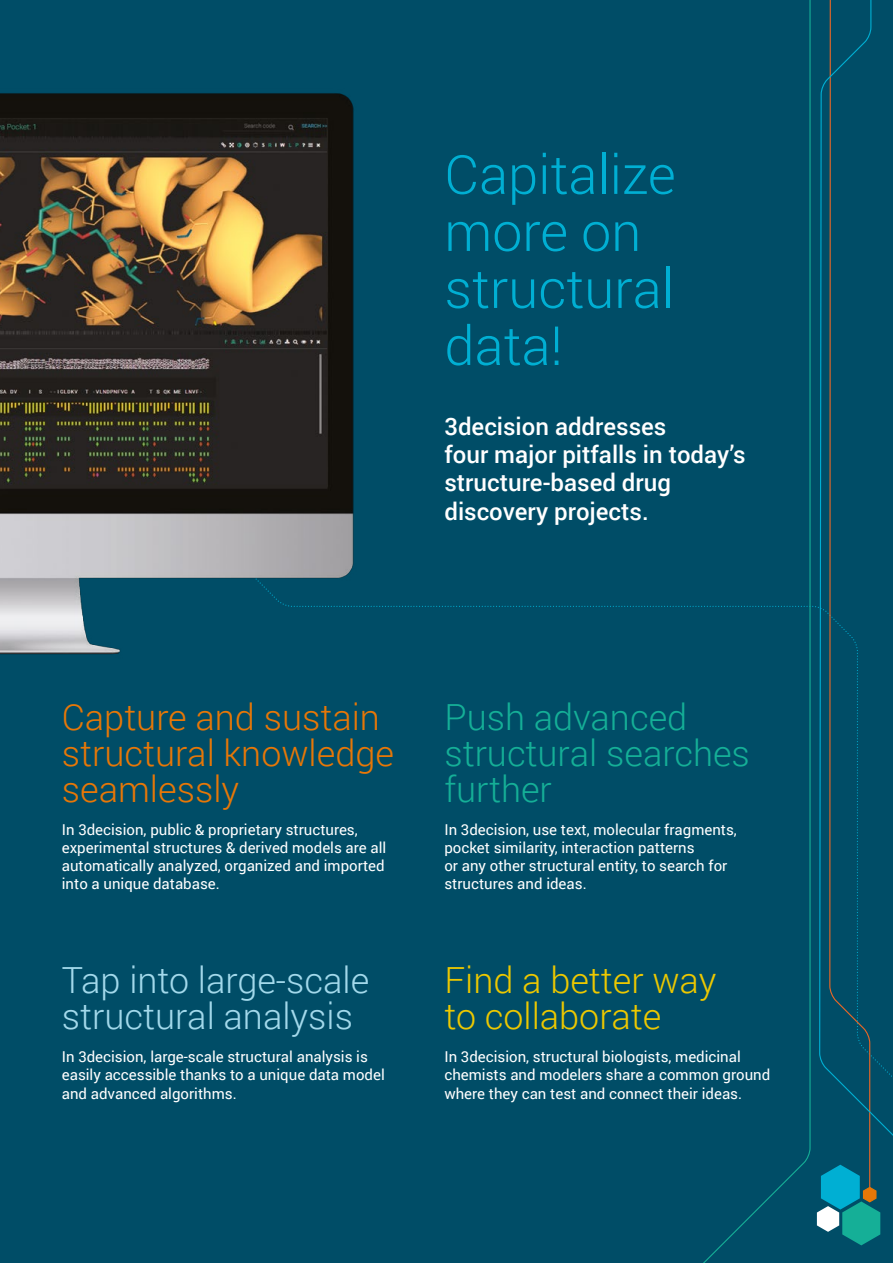
<style>
.page{position:relative;width:893px;height:1263px;background:#004d67}
.page>*{position:absolute;margin:0;border:0;box-sizing:border-box;transform-origin:0 0}
.t1{font:300 54px/57px "Roboto";color:#00afd3}
.t2{font:300 36px/36px "Roboto";color:#e77707}
.t3{font:300 36px/36px "Roboto";color:#15af97}
.t4{font:300 36px/36px "Roboto";color:#a3d9eb}
.t5{font:300 36px/36px "Roboto";color:#edc800}
.t6{font:500 24px/28.5px "Roboto";color:#fff}
.t7{font:15px/18px "Roboto";color:#fff}
</style>
<div class="page">
<svg style="left:555px;top:0;width:263px;height:1263px"></svg>
<img style="left:0;top:93px;width:357px;height:562px">
<svg style="left:818px;top:0;width:74px;height:1246px"></svg>
<p class="t1" style="left:444px;top:144px;width:233px">Capitalize more on structural data!</p>
<p class="t6" style="left:444px;top:411px;width:303px">3decision addresses<br>four major pitfalls in today’s structure-based drug discovery projects.</p>
<p class="t2" style="left:62px;top:697px;width:334px">Capture and sustain structural knowledge seamlessly</p>
<p class="t7" style="left:62px;top:820px;width:326px">In 3decision, public &amp; proprietary structures, experimental structures &amp; derived models are all automatically analyzed, organized and imported into a unique database.</p>
<p class="t4" style="left:62px;top:961px;width:309px">Tap into large-scale structural analysis</p>
<p class="t7" style="left:62px;top:1047px;width:324px">In 3decision, large-scale structural analysis is easily accessible thanks to a unique data model and advanced algorithms.</p>
<p class="t3" style="left:444px;top:697px;width:307px">Push advanced structural searches further</p>
<p class="t7" style="left:444px;top:820px;width:294px">In 3decision, use text, molecular fragments, pocket similarity, interaction patterns<br>or any other structural entity, to search for structures and ideas.</p>
<p class="t5" style="left:444px;top:961px;width:273px">Find a better way to collaborate</p>
<p class="t7" style="left:444px;top:1047px;width:327px">In 3decision, structural biologists, medicinal chemists and modelers share a common ground where they can test and connect their ideas.</p>
</div>
